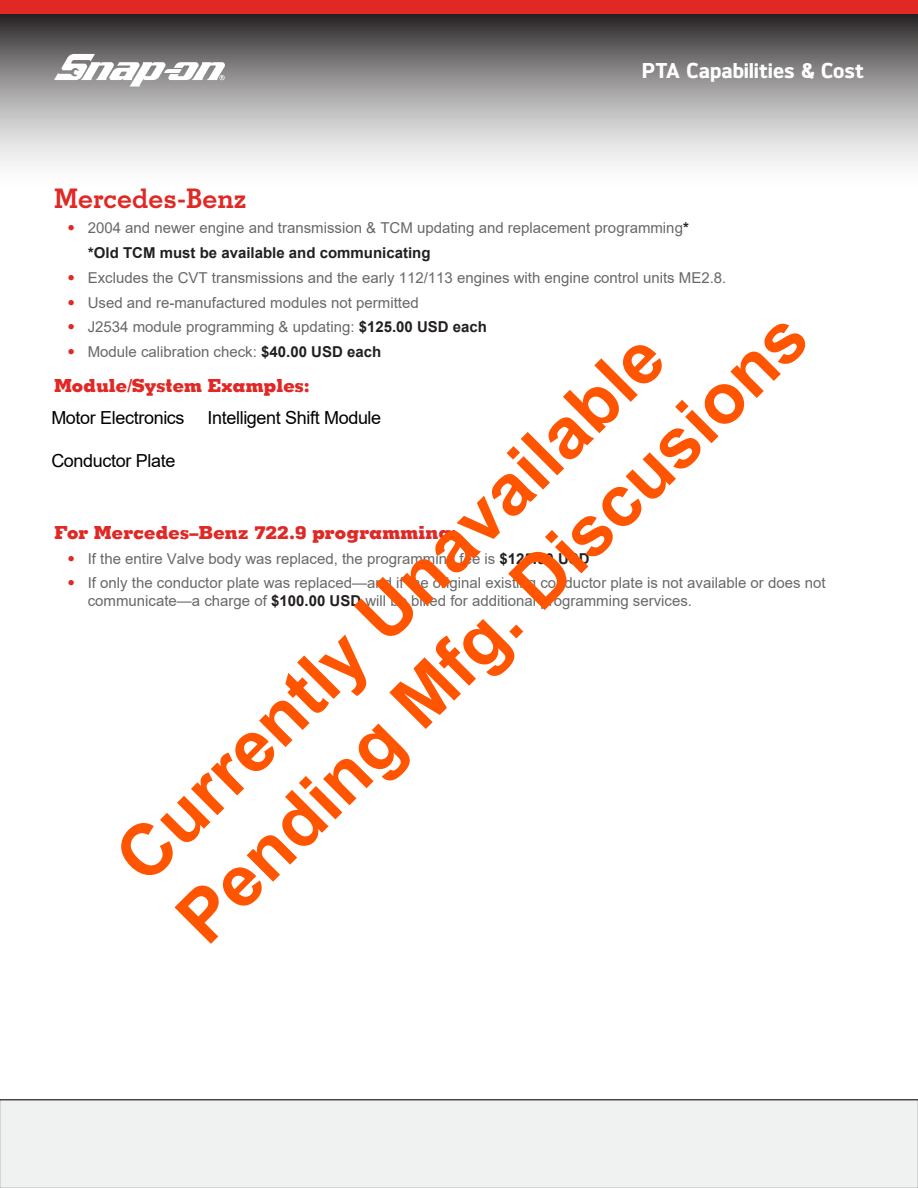
<style>
.page{position:relative;width:918px;height:1188px;background:#fff}
.page>*{position:absolute;margin:0;border:0;box-sizing:border-box;transform-origin:0 0}
.t1{font:700 72px/86.4px "Arial";color:#ff5400}
.t2{font:700 27px "Memphis LT Std";color:#e02925}
.t3{font:800 21.45px "Brokman";letter-spacing:-.005em;color:#fff}
.t4{font:800 18px "Memphis LT Std";letter-spacing:-.01em;color:#e02925}
.t5{font:18px "Arial";letter-spacing:-.02em;color:#000}
.t6{font:15px/24.8px "Arial";color:#686868}
.s1{font-family:"Helvetica Neue LT Std";color:#e02925}
.s2{font-weight:700;color:#231f20}
.s3{font-family:"Helvetica Neue LT Std";font-weight:700;color:#231f20}
</style>
<div class="page">
<svg style="left:0;top:14px;width:918px;height:151px;background:#9d9b9b"></svg>
<div style="left:0;top:0;width:918px;height:14px;background:#e02925"></div>
<div style="left:0;top:1099px;width:918px;height:89px;background:#eff2f1"></div>
<svg style="left:54px;top:54px;width:171px;height:33px"></svg>
<h3 class="t3" style="left:642px;top:56px;width:223px">PTA Capabilities &amp; Cost</h3>
<h2 class="t2" style="left:54px;top:182px;width:194px">Mercedes-Benz</h2>
<p class="t6" style="left:88px;top:216px;width:603px;text-indent:-20px"><span class="s1">•</span> 2004 and newer engine and transmission &amp; TCM updating and replacement programming<span class="s2">* </span><span class="s3">*</span><span class="s2">Old TCM must be available and communicating</span></p>
<p class="t6" style="left:67px;top:265px;width:660px"><span class="s1">•</span> Excludes the CVT transmissions and the early 112/113 engines with engine control units ME2.8.</p>
<p class="t6" style="left:67px;top:290px;width:353px"><span class="s1">•</span> Used and re-manufactured modules not permitted</p>
<p class="t6" style="left:67px;top:315px;width:421px"><span class="s1">•</span> J2534 module programming &amp; updating: <span class="s2">$125.00 USD each</span></p>
<p class="t6" style="left:68px;top:339px;width:315px"><span class="s1">•</span> Module calibration check: <span class="s2">$40.00 USD each</span></p>
<p class="t4" style="left:54px;top:374px;width:257px">Module/System Examples:</p>
<h1 class="t1" style="left:98px;top:839px;width:858px;rotate:-45deg">Currently Unavailable<br>Pending Mfg. Discusions</h1>
<p class="t5" style="left:51px;top:405px;width:135px">Motor Electronics</p>
<p class="t5" style="left:207px;top:405px;width:175px">Intelligent Shift Module</p>
<p class="t5" style="left:51px;top:448px;width:126px">Conductor Plate</p>
<p class="t4" style="left:54px;top:521px;width:404px">For Mercedes–Benz 722.9 programming:</p>
<p class="t6" style="left:68px;top:546px;width:524px"><span class="s1">•</span> If the entire Valve body was replaced, the programming fee is <span class="s2">$125.00 USD</span></p>
<p class="t6" style="left:88px;top:574px;width:739px;line-height:17.2px;text-indent:-20px"><span class="s1">•</span> If only the conductor plate was replaced—and if the original existing conductor plate is not available or does not communicate—a charge of <span class="s2">$100.00 USD</span> will be billed for additional programming services.</p>
</div>
